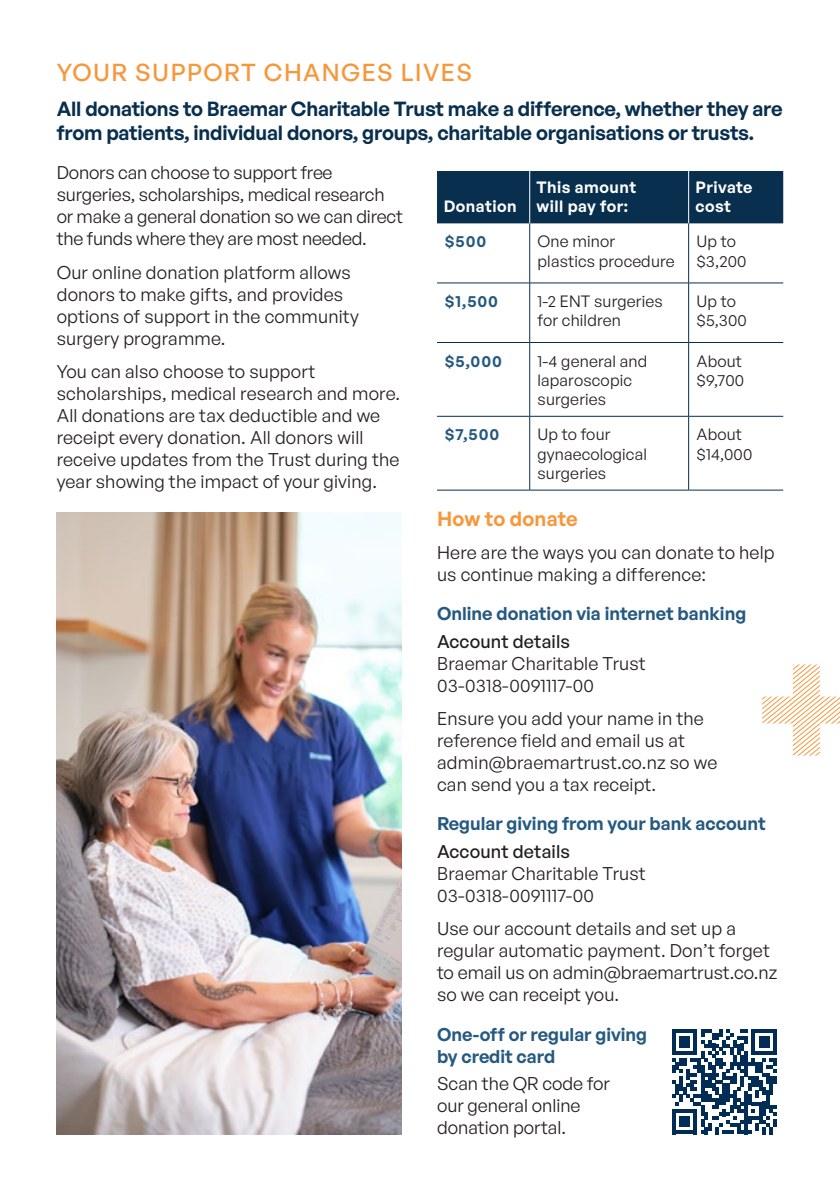
<style>
.page{position:relative;width:840px;height:1191px;background:#fff}
.page>*{position:absolute;margin:0;border:0;box-sizing:border-box;transform-origin:0 0}
.t1{font:500 24px "General Sans";letter-spacing:.06em;color:#f7973b}
.t2{font:600 20px/24px "General Sans";letter-spacing:-.01em;color:#092f4e}
.t3{font:600 20px "General Sans";letter-spacing:.005em;color:#f7973b}
.t4{font:18px/22px "General Sans";letter-spacing:.01em;color:#231f20}
.t5{font:18px/22px "General Sans";letter-spacing:-.01em;color:#231f20}
.t6{font:600 18px/22px "General Sans";color:#255980}
.t7{font:500 18px "General Sans";letter-spacing:.01em;color:#231f20}
.t8{font:16px/19.2px "General Sans";letter-spacing:.01em;color:#231f20}
.t9{font:600 16px/19.2px "General Sans";letter-spacing:.03em;color:#fff}
.t10{font:600 16px "General Sans";letter-spacing:.06em;color:#255980}
</style>
<div class="page">
<div style="left:437px;top:171px;width:345px;height:52px;background:#092f4e"></div>
<hr style="left:529px;top:171px;width:1px;height:52px;background:#fff">
<hr style="left:688px;top:171px;width:1px;height:52px;background:#fff">
<hr style="left:529px;top:223px;width:1px;height:60px;background:#092f4e">
<hr style="left:688px;top:223px;width:1px;height:60px;background:#092f4e">
<hr style="left:437px;top:282px;width:92px;height:1px;background:#092f4e">
<hr style="left:437px;top:342px;width:92px;height:1px;background:#092f4e">
<hr style="left:437px;top:416px;width:92px;height:1px;background:#092f4e">
<hr style="left:437px;top:490px;width:92px;height:1px;background:#092f4e">
<hr style="left:529px;top:283px;width:1px;height:59px;background:#092f4e">
<hr style="left:529px;top:343px;width:1px;height:73px;background:#092f4e">
<hr style="left:529px;top:416px;width:1px;height:74px;background:#092f4e">
<hr style="left:529px;top:282px;width:159px;height:1px;background:#092f4e">
<hr style="left:529px;top:342px;width:159px;height:1px;background:#092f4e">
<hr style="left:529px;top:416px;width:159px;height:1px;background:#092f4e">
<hr style="left:529px;top:490px;width:159px;height:1px;background:#092f4e">
<hr style="left:688px;top:283px;width:1px;height:59px;background:#092f4e">
<hr style="left:688px;top:343px;width:1px;height:73px;background:#092f4e">
<hr style="left:688px;top:416px;width:1px;height:74px;background:#092f4e">
<hr style="left:688px;top:282px;width:94px;height:1px;background:#092f4e">
<hr style="left:688px;top:342px;width:94px;height:1px;background:#092f4e">
<hr style="left:688px;top:416px;width:94px;height:1px;background:#092f4e">
<hr style="left:688px;top:490px;width:94px;height:1px;background:#092f4e">
<svg style="left:672px;top:1029px;width:104px;height:105px"></svg>
<img style="left:57px;top:512px;width:345px;height:622px">
<svg style="left:762px;top:664px;width:77px;height:91px"></svg>
<h1 class="t1" style="left:57px;top:57px;width:416px">YOUR SUPPORT CHANGES LIVES</h1>
<p class="t2" style="left:57px;top:97px;width:727px">All donations to Braemar Charitable Trust make a difference, whether they are from patients, individual donors, groups, charitable organisations or trusts.</p>
<p class="t5" style="left:57px;top:161px;width:347px">Donors can choose to support free surgeries, scholarships, medical research or make a general donation so we can direct the funds where they are most needed.</p>
<p class="t4" style="left:57px;top:261px;width:303px">Our online donation platform allows donors to make gifts, and provides options of support in the community surgery programme.</p>
<p class="t4" style="left:57px;top:360px;width:345px">You can also choose to support scholarships, medical research and more.<br>All donations are tax deductible and we receipt every donation. All donors will receive updates from the Trust during the year showing the impact of your giving.</p>
<p class="t9" style="left:536px;top:177px;width:101px">This amount will pay for:</p>
<p class="t9" style="left:695px;top:177px;width:59px">Private cost</p>
<p class="t9" style="left:443px;top:196px;width:74px">Donation</p>
<p class="t10" style="left:444px;top:231px;width:43px">$500</p>
<p class="t8" style="left:537px;top:232px;width:139px">One minor plastics procedure</p>
<p class="t8" style="left:696px;top:232px;width:51px">Up to $3,200</p>
<p class="t10" style="left:444px;top:291px;width:55px">$1,500</p>
<p class="t8" style="left:537px;top:291px;width:127px">1-2 ENT surgeries for children</p>
<p class="t8" style="left:696px;top:291px;width:52px">Up to $5,300</p>
<p class="t10" style="left:444px;top:350px;width:59px">$5,000</p>
<p class="t8" style="left:537px;top:351px;width:111px">1-4 general and laparoscopic surgeries</p>
<p class="t8" style="left:696px;top:351px;width:49px">About $9,700</p>
<p class="t10" style="left:444px;top:424px;width:56px">$7,500</p>
<p class="t8" style="left:537px;top:424px;width:111px">Up to four gynaecological surgeries</p>
<p class="t8" style="left:696px;top:424px;width:57px">About $14,000</p>
<p class="t3" style="left:437px;top:506px;width:142px">How to donate</p>
<p class="t4" style="left:437px;top:541px;width:339px">Here are the ways you can donate to help us continue making a difference:</p>
<p class="t6" style="left:437px;top:602px;width:310px">Online donation via internet banking</p>
<p class="t7" style="left:437px;top:630px;width:135px">Account details</p>
<p class="t4" style="left:437px;top:652px;width:210px">Braemar Charitable Trust<br>03-0318-0091117-00</p>
<p class="t4" style="left:437px;top:707px;width:282px">Ensure you add your name in the reference field and email us at admin@braemartrust.co.nz so we can send you a tax receipt.</p>
<p class="t6" style="left:437px;top:812px;width:330px">Regular giving from your bank account</p>
<p class="t7" style="left:437px;top:840px;width:135px">Account details</p>
<p class="t4" style="left:437px;top:862px;width:210px">Braemar Charitable Trust<br>03-0318-0091117-00</p>
<p class="t4" style="left:437px;top:917px;width:342px">Use our account details and set up a regular automatic payment. Don’t forget to email us on admin@braemartrust.co.nz so we can receipt you.</p>
<p class="t6" style="left:437px;top:1022px;width:211px">One-off or regular giving by credit card</p>
<p class="t4" style="left:437px;top:1072px;width:174px">Scan the QR code for our general online donation portal.</p>
</div>
